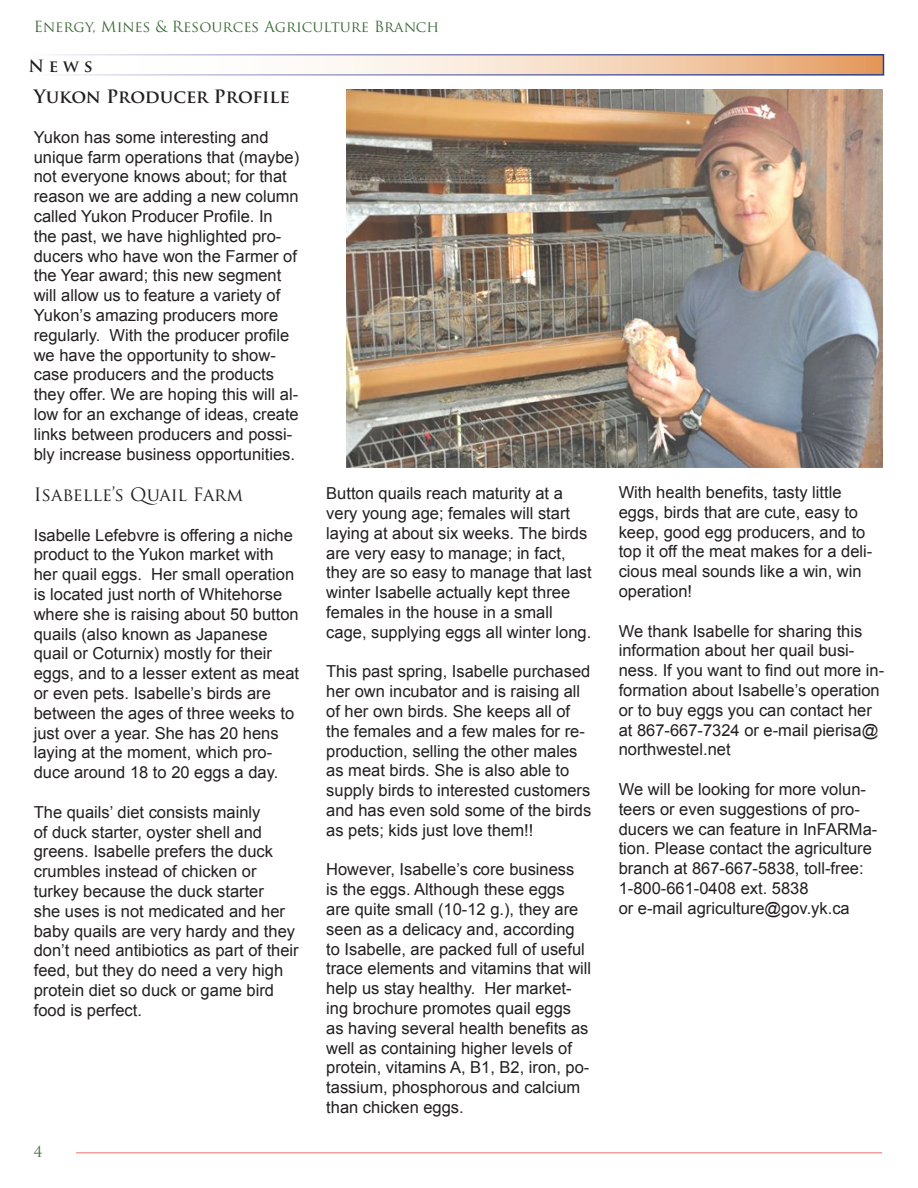
<style>
.page{position:relative;width:918px;height:1188px;background:#fff}
.page>*{position:absolute;margin:0;border:0;box-sizing:border-box;transform-origin:0 0}
.t1{font:700 18px "Trajan Pro";color:#231f20}
.t2{font:18px "Trajan Pro";color:#231f20}
.t3{font:16.5px/19.8px "Arial";color:#231f20}
.t4{font:700 16.5px "Trajan Pro";color:#231f20}
.t5{font:15px "Trajan Pro";color:#3f6b3a}
</style>
<div class="page">
<hr style="left:76px;top:1152px;width:806px;height:2px;background:#ee3a41">
<svg style="left:320px;top:57px;width:561px;height:16px"></svg>
<div style="left:27px;top:54px;width:857px;height:22px;border:2px solid #fff"></div>
<img style="left:347px;top:89px;width:536px;height:379px">
<p class="t5" style="left:34px;top:17px;width:407px">Energy, Mines &amp; Resources Agriculture Branch</p>
<p class="t4" style="left:28px;top:56px;width:66px">News</p>
<p class="t1" style="left:34px;top:86px;width:258px">Yukon Producer Profile</p>
<p class="t3" style="left:34px;top:127px;width:267px">Yukon has some interesting and unique farm operations that (maybe) not everyone knows about; for that reason we are adding a new column called Yukon Producer Profile. In the past, we have highlighted pro&shy;ducers who have won the Farmer of the Year award; this new segment will allow us to feature a variety of Yukon’s amazing producers more regularly. With the producer profile we have the opportunity to show&shy;case producers and the products they offer. We are hoping this will al&shy;low for an exchange of ideas, create links between producers and possi&shy;bly increase business opportunities.</p>
<p class="t2" style="left:34px;top:483px;width:211px">Isabelle’s Quail Farm</p>
<p class="t3" style="left:34px;top:525px;width:267px">Isabelle Lefebvre is offering a niche product to the Yukon market with her quail eggs. Her small operation is located just north of Whitehorse where she is raising about 50 button quails (also known as Japanese quail or Coturnix) mostly for their eggs, and to a lesser extent as meat or even pets. Isabelle’s birds are between the ages of three weeks to just over a year. She has 20 hens laying at the moment, which pro&shy;duce around 18 to 20 eggs a day.</p>
<p class="t3" style="left:34px;top:802px;width:267px">The quails’ diet consists mainly<br>of duck starter, oyster shell and greens. Isabelle prefers the duck crumbles instead of chicken or turkey because the duck starter<br>she uses is not medicated and her baby quails are very hardy and they don’t need antibiotics as part of their feed, but they do need a very high protein diet so duck or game bird food is perfect.</p>
<p class="t3" style="left:326px;top:484px;width:267px">Button quails reach maturity at a very young age; females will start laying at about six weeks. The birds are very easy to manage; in fact, they are so easy to manage that last winter Isabelle actually kept three females in the house in a small cage, supplying eggs all winter long.</p>
<p class="t3" style="left:326px;top:662px;width:267px">This past spring, Isabelle purchased her own incubator and is raising all of her own birds. She keeps all of the females and a few males for re&shy;production, selling the other males as meat birds. She is also able to supply birds to interested customers and has even sold some of the birds as pets; kids just love them!!</p>
<p class="t3" style="left:326px;top:860px;width:267px">However, Isabelle’s core business<br>is the eggs. Although these eggs are quite small (10-12 g.), they are seen as a delicacy and, according to Isabelle, are packed full of useful trace elements and vitamins that will help us stay healthy. Her market&shy;ing brochure promotes quail eggs as having several health benefits as well as containing higher levels of protein, vitamins A, B1, B2, iron, po&shy;tassium, phosphorous and calcium than chicken eggs.</p>
<p class="t5" style="left:34px;top:1142px;width:10px">4</p>
<p class="t3" style="left:619px;top:482px;width:255px">With health benefits, tasty little eggs, birds that are cute, easy to keep, good egg producers, and to top it off the meat makes for a deli&shy;cious meal sounds like a win, win operation!</p>
<p class="t3" style="left:619px;top:621px;width:267px">We thank Isabelle for sharing this information about her quail busi&shy;ness. If you want to find out more in&shy;formation about Isabelle’s operation or to buy eggs you can contact her at 867-667-7324 or e-mail pierisa@ northwestel.net</p>
<p class="t3" style="left:619px;top:779px;width:260px">We will be looking for more volun&shy;teers or even suggestions of pro&shy;ducers we can feature in InFARMa&shy;tion. Please contact the agriculture branch at 867-667-5838, toll-free:<br>1-800-661-0408 ext. 5838<br>or e-mail agriculture@gov.yk.ca</p>
</div>
